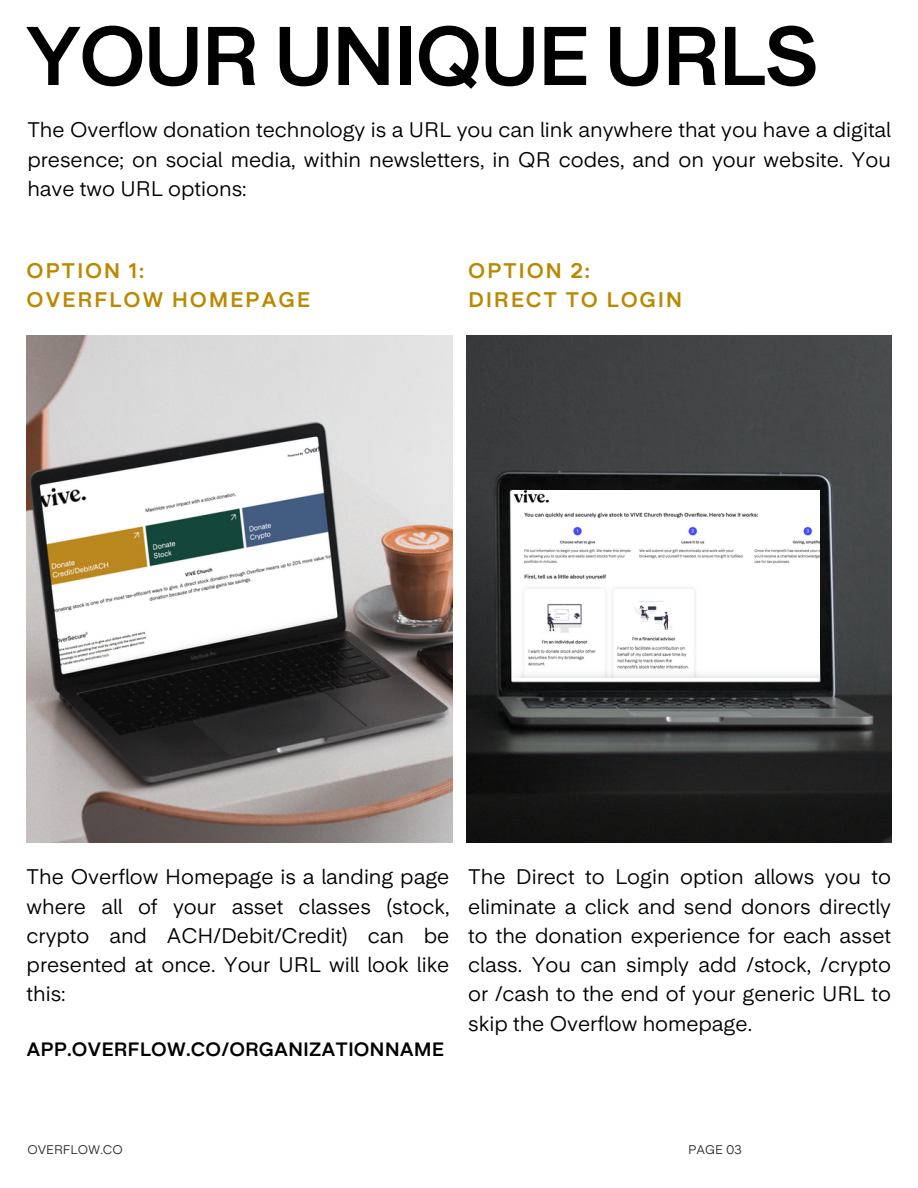
<style>
.page{position:relative;width:918px;height:1188px;background:#fff}
.page>*{position:absolute;margin:0;border:0;box-sizing:border-box;transform-origin:0 0}
.t1{font:82.5px "Universal Sans 750";letter-spacing:-.04em;color:#000}
.t2{font:21px/29.2px "Universal Sans 450";color:#000;text-align:justify}
.t3{font:21px "Universal Sans 750";letter-spacing:.08em;color:#bb8900}
.t4{font:19.2px "Universal Sans 750";color:#000}
.t5{font:12.45px "Universal Sans 450";color:#2a2a2a}
</style>
<div class="page">
<img style="left:27px;top:335px;width:425px;height:508px">
<img style="left:466px;top:335px;width:426px;height:508px">
<img style="left:512px;top:491px;width:307px;height:186px">
<p class="t1" style="left:25px;top:7px;width:796px">YOUR UNIQUE URLS</p>
<p class="t2" style="left:27px;top:115px;width:865px">The Overflow donation technology is a URL you can link anywhere that you have a digital presence; on social media, within newsletters, in QR codes, and on your website. You have two URL options:</p>
<p class="t3" style="left:27px;top:258px;width:119px">OPTION 1:</p>
<p class="t3" style="left:27px;top:287px;width:285px">OVERFLOW HOMEPAGE</p>
<p class="t3" style="left:468px;top:258px;width:123px">OPTION 2:</p>
<p class="t3" style="left:468px;top:287px;width:216px">DIRECT TO LOGIN</p>
<p class="t2" style="left:27px;top:862px;width:424px">The Overflow Homepage is a landing page where all of your asset classes (stock, crypto and ACH/Debit/Credit) can be presented at once. Your URL will look like this:</p>
<p class="t4" style="left:27px;top:1038px;width:419px">APP.OVERFLOW.CO/ORGANIZATIONNAME</p>
<p class="t2" style="left:468px;top:862px;width:424px">The Direct to Login option allows you to eliminate a click and send donors directly to the donation experience for each asset class. You can simply add /stock, /crypto or /cash to the end of your generic URL to skip the Overflow homepage.</p>
<p class="t5" style="left:27px;top:1142px;width:97px">OVERFLOW.CO</p>
<p class="t5" style="left:688px;top:1142px;width:55px">PAGE 03</p>
</div>
